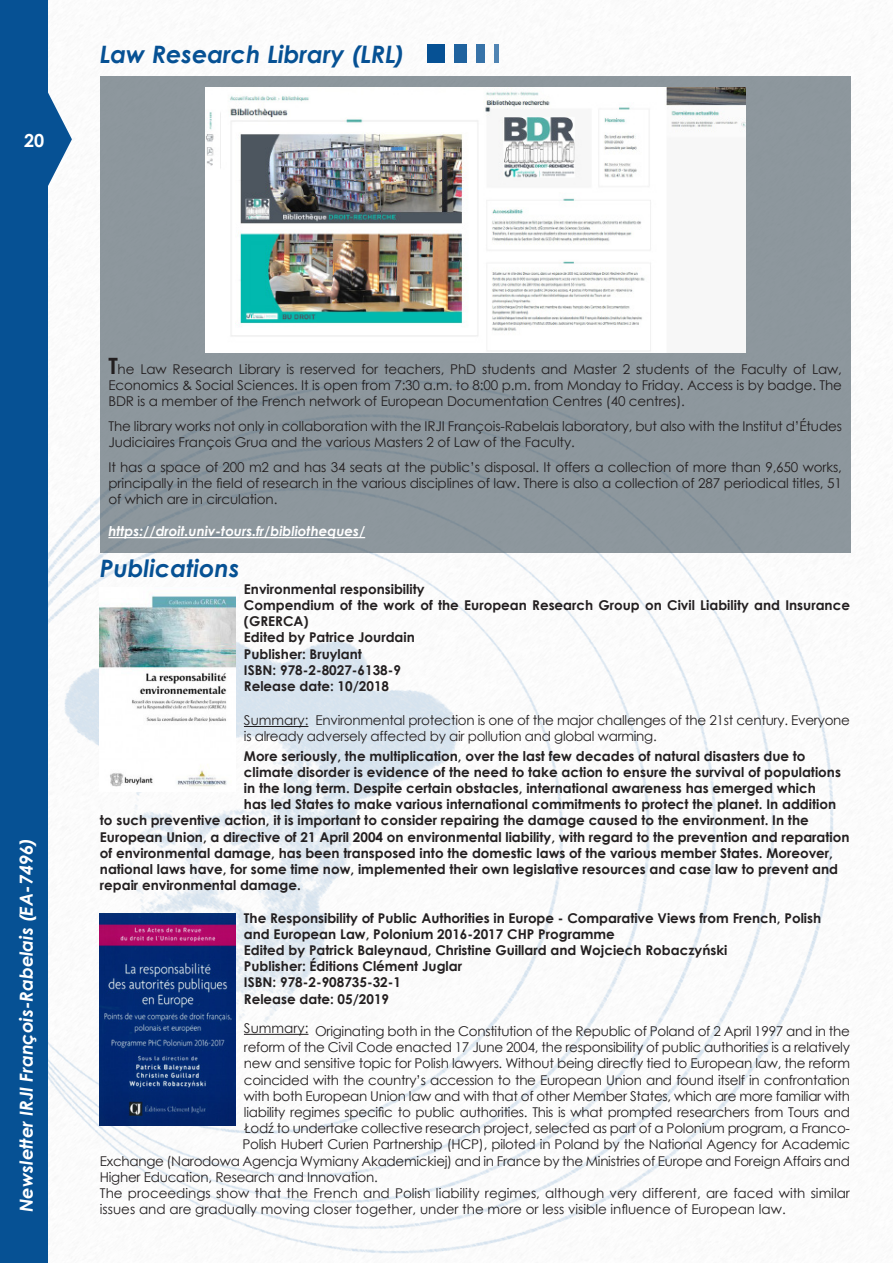
<style>
.page{position:relative;width:893px;height:1263px;background:#fff}
.page>*{position:absolute;margin:0;border:0;box-sizing:border-box;transform-origin:0 0}
.t1{font:italic 700 24px "Century Gothic";color:#065194}
.t2{font:italic 700 18px "Century Gothic";color:#fff}
.t3{font:700 18px "Century Gothic";color:#fff}
.t4{font:13.5px/16.2px "Century Gothic";letter-spacing:-.02em;color:#231f20}
.t5{font:700 13.5px/16.2px "Century Gothic";color:#231f20}
.t6{font:13.5px/16.2px "Century Gothic";color:#231f20}
.t7{font:italic 700 13.5px "Century Gothic";color:#fff}
.s1{font-weight:700;font-size:22.5px}
</style>
<div class="page">
<img style="left:48px;top:37px;width:826px;height:1217px">
<div style="left:0;top:0;width:48px;height:1263px;background:#065194"></div>
<svg style="left:48px;top:88px;width:24px;height:103px"></svg>
<hr style="left:244px;top:726px;width:64px;height:1px;background:#231f20">
<hr style="left:244px;top:1034px;width:64px;height:1px;background:#231f20">
<img style="left:100px;top:587px;width:136px;height:204px">
<img style="left:100px;top:913px;width:136px;height:213px">
<div style="left:100px;top:77px;width:750px;height:476px;background:#8d979d"></div>
<hr style="left:108px;top:537px;width:257px;height:1px;background:#fff">
<img style="left:205px;top:87px;width:540px;height:265px">
<div style="left:427px;top:45px;width:17px;height:18px;background:#065194"></div>
<div style="left:454px;top:45px;width:13px;height:18px;background:#1f629e"></div>
<div style="left:476px;top:45px;width:9px;height:18px;background:#3773a8"></div>
<div style="left:494px;top:45px;width:5px;height:18px;background:#4f84b3"></div>
<p class="t3" style="left:24px;top:127px;width:22px">20</p>
<p class="t1" style="left:100px;top:36px;width:306px">Law Research Library (LRL)</p>
<h2 class="t2" style="left:13px;top:1212px;width:377px;rotate:-90deg">Newsletter IRJI François-Rabelais (EA-7496)</h2>
<p class="t4" style="left:108px;top:360px;width:735px;text-align:justify"><span class="s1">T</span>he Law Research Library is reserved for teachers, PhD students and Master 2 students of the Faculty of Law, Economics &amp; Social Sciences. It is open from 7:30 a.m. to 8:00 p.m. from Monday to Friday. Access is by badge. The BDR is a member of the French network of European Documentation Centres (40 centres).</p>
<p class="t4" style="left:108px;top:417px;width:735px">The library works not only in collaboration with the IRJI François-Rabelais laboratory, but also with the Institut d’Études<br>Judiciaires François Grua and the various Masters 2 of Law of the Faculty.</p>
<p class="t4" style="left:108px;top:458px;width:735px;text-align:justify">It has a space of 200 m2 and has 34 seats at the public’s disposal. It offers a collection of more than 9,650 works, principally in the field of research in the various disciplines of law. There is also a collection of 287 periodical titles, 51 of which are in circulation.</p>
<p class="t7" style="left:108px;top:521px;width:258px">https://droit.univ-tours.fr/bibliotheques/</p>
<p class="t1" style="left:100px;top:550px;width:141px">Publications</p>
<p class="t5" style="left:244px;top:580px;width:182px">Environmental responsibility</p>
<p class="t5" style="left:244px;top:596px;width:607px">Compendium of the work of the European Research Group on Civil Liability and Insurance (GRERCA)</p>
<p class="t5" style="left:244px;top:629px;width:172px">Edited by Patrice Jourdain</p>
<p class="t5" style="left:244px;top:645px;width:119px">Publisher: Bruylant</p>
<p class="t5" style="left:244px;top:661px;width:159px">ISBN: 978-2-8027-6138-9</p>
<p class="t5" style="left:244px;top:677px;width:147px">Release date: 10/2018</p>
<p class="t4" style="left:244px;top:712px;width:608px">Summary: Environmental protection is one of the major challenges of the 21st century. Everyone is already adversely affected by air pollution and global warming.</p>
<p class="t5" style="left:244px;top:747px;width:563px">More seriously, the multiplication, over the last few decades of natural disasters due to</p>
<p class="t5" style="left:244px;top:763px;width:598px">climate disorder is evidence of the need to take action to ensure the survival of populations</p>
<p class="t5" style="left:244px;top:779px;width:573px">in the long term. Despite certain obstacles, international awareness has emerged which</p>
<p class="t5" style="left:244px;top:796px;width:594px">has led States to make various international commitments to protect the planet. In addition</p>
<p class="t5" style="left:100px;top:812px;width:710px">to such preventive action, it is important to consider repairing the damage caused to the environment. In the</p>
<p class="t5" style="left:100px;top:828px;width:751px">European Union, a directive of 21 April 2004 on environmental liability, with regard to the prevention and reparation</p>
<p class="t5" style="left:100px;top:844px;width:735px">of environmental damage, has been transposed into the domestic laws of the various member States. Moreover,</p>
<p class="t5" style="left:100px;top:860px;width:740px">national laws have, for some time now, implemented their own legislative resources and case law to prevent and</p>
<p class="t5" style="left:100px;top:877px;width:202px">repair environmental damage.</p>
<p class="t5" style="left:244px;top:909px;width:579px">The Responsibility of Public Authorities in Europe - Comparative Views from French, Polish and European Law, Polonium 2016-2017 CHP Programme</p>
<p class="t5" style="left:244px;top:941px;width:485px">Edited by Patrick Baleynaud, Christine Guillard and Wojciech Robaczyński</p>
<p class="t5" style="left:244px;top:958px;width:220px">Publisher: Éditions Clément Juglar</p>
<p class="t5" style="left:244px;top:974px;width:159px">ISBN: 978-2-908735-32-1</p>
<p class="t5" style="left:244px;top:990px;width:147px">Release date: 05/2019</p>
<p class="t4" style="left:244px;top:1023px;width:608px">Summary: Originating both in the Constitution of the Republic of Poland of 2 April 1997 and in the</p>
<p class="t4" style="left:244px;top:1039px;width:607px">reform of the Civil Code enacted 17 June 2004, the responsibility of public authorities is a relatively</p>
<p class="t4" style="left:244px;top:1055px;width:608px">new and sensitive topic for Polish lawyers. Without being directly tied to European law, the reform</p>
<p class="t4" style="left:244px;top:1071px;width:608px">coincided with the country’s accession to the European Union and found itself in confrontation</p>
<p class="t4" style="left:244px;top:1088px;width:608px">with both European Union law and with that of other Member States, which are more familiar with</p>
<p class="t4" style="left:244px;top:1104px;width:608px">liability regimes specific to public authorities. This is what prompted researchers from Tours and</p>
<p class="t4" style="left:244px;top:1120px;width:608px">Łodź to undertake collective research project, selected as part of a Polonium program, a Franco-</p>
<p class="t4" style="left:242px;top:1136px;width:609px">Polish Hubert Curien Partnership (HCP), piloted in Poland by the National Agency for Academic</p>
<p class="t4" style="left:100px;top:1152px;width:752px">Exchange (Narodowa Agencja Wymiany Akademickiej) and in France by the Ministries of Europe and Foreign Affairs and</p>
<p class="t4" style="left:100px;top:1169px;width:279px">Higher Education, Research and Innovation.</p>
<p class="t6" style="left:100px;top:1185px;width:752px">The proceedings show that the French and Polish liability regimes, although very different, are faced with similar issues and are gradually moving closer together, under the more or less visible influence of European law.</p>
</div>
